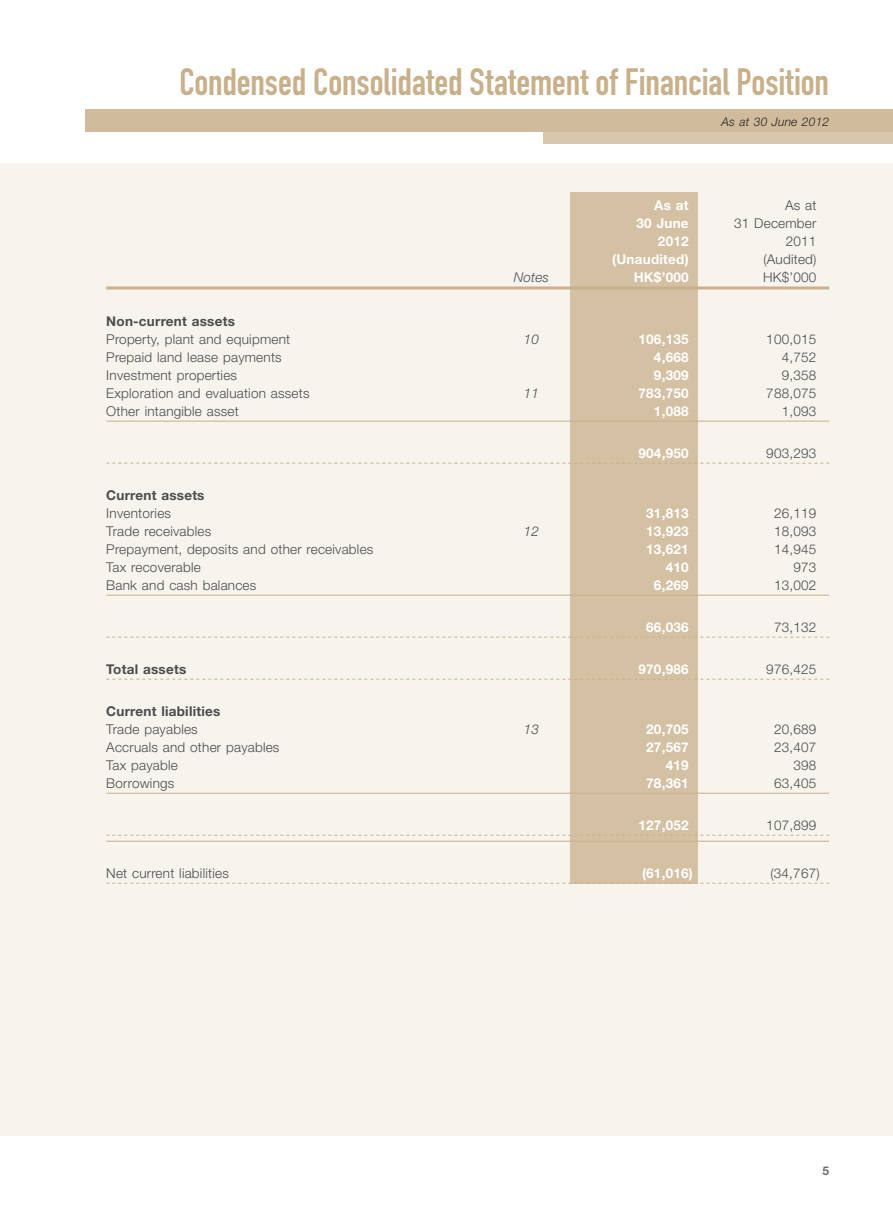
<style>
.page{position:relative;width:893px;height:1212px;background:#fff}
.page>*{position:absolute;margin:0;border:0;box-sizing:border-box;transform-origin:0 0}
.t1{font:37.5px "DIN Engschrift Std";letter-spacing:-.005em;color:#c8b08b}
.t2{font:300 13.5px/18px "Helvetica Neue LT Std";letter-spacing:.015em;color:#4b4c4d}
.t3{font:700 13.5px "Helvetica Neue LT Std";letter-spacing:.015em;color:#fff}
.t4{font:700 13.5px/18px "Helvetica Neue LT Std";letter-spacing:.015em;color:#4b4c4d}
.t5{font:italic 300 13.5px "Helvetica Neue LT Std";letter-spacing:.015em;color:#4b4c4d}
.t6{font:italic 300 12px "Helvetica Neue LT Std";letter-spacing:.015em;color:#231f20}
.s1{font-weight:700}
.s2{font-weight:300}
</style>
<div class="page">
<div style="left:543px;top:132px;width:350px;height:11px;background:#d8c7ae"></div>
<div style="left:85px;top:109px;width:808px;height:23px;background:#d0bc9c"></div>
<div style="left:0;top:163px;width:893px;height:972px;background:#f7f3ed"></div>
<div style="left:570px;top:192px;width:127px;height:691px;background:#d4c1a3"></div>
<hr style="left:106px;top:286px;width:723px;height:3px;background:#c8b08b">
<hr style="left:106px;top:421px;width:723px;height:1px;background:#c8b08b">
<svg style="left:106px;top:463px;width:723px;height:1px"></svg>
<hr style="left:106px;top:595px;width:723px;height:1px;background:#c8b08b">
<svg style="left:106px;top:637px;width:723px;height:1px"></svg>
<svg style="left:106px;top:679px;width:723px;height:1px"></svg>
<hr style="left:106px;top:793px;width:723px;height:1px;background:#c8b08b">
<svg style="left:106px;top:835px;width:723px;height:1px"></svg>
<hr style="left:106px;top:841px;width:723px;height:1px;background:#c8b08b">
<svg style="left:106px;top:883px;width:723px;height:1px"></svg>
<p class="t1" style="left:179px;top:60px;width:651px">Condensed Consolidated Statement of Financial Position</p>
<p class="t6" style="left:721px;top:115px;width:109px">As at 30 June 2012</p>
<p class="t3" style="left:654px;top:197px;width:36px">As at</p>
<p class="t2" style="left:785px;top:196px;width:33px">As at</p>
<p class="t3" style="left:636px;top:215px;width:54px">30 June</p>
<p class="t2" style="left:734px;top:214px;width:84px">31 December</p>
<p class="t3" style="left:658px;top:233px;width:32px">2012</p>
<p class="t2" style="left:786px;top:232px;width:32px">2011</p>
<p class="t3" style="left:612px;top:251px;width:78px">(Unaudited)</p>
<p class="t2" style="left:763px;top:250px;width:55px">(Audited)</p>
<p class="t2" style="left:106px;top:311px;width:185px"><span class="s1">Non-current assets<br></span>Property, plant and equipment</p>
<p class="t5" style="left:514px;top:269px;width:37px">Notes</p>
<p class="t3" style="left:634px;top:269px;width:56px">HK$’000</p>
<p class="t2" style="left:763px;top:268px;width:55px">HK$’000</p>
<p class="t5" style="left:524px;top:331px;width:17px">10</p>
<p class="t3" style="left:638px;top:330px;width:47px">106,135</p>
<p class="t2" style="left:766px;top:329px;width:52px">100,015</p>
<p class="t2" style="left:106px;top:347px;width:177px">Prepaid land lease payments</p>
<p class="t3" style="left:654px;top:348px;width:36px">4,668</p>
<p class="t2" style="left:782px;top:347px;width:36px">4,752</p>
<p class="t2" style="left:106px;top:365px;width:132px">Investment properties</p>
<p class="t3" style="left:654px;top:366px;width:36px">9,309</p>
<p class="t2" style="left:782px;top:365px;width:36px">9,358</p>
<p class="t2" style="left:106px;top:383px;width:205px">Exploration and evaluation assets</p>
<p class="t5" style="left:524px;top:385px;width:17px">11</p>
<p class="t3" style="left:638px;top:384px;width:52px">783,750</p>
<p class="t2" style="left:766px;top:383px;width:52px">788,075</p>
<p class="t2" style="left:106px;top:401px;width:134px">Other intangible asset</p>
<p class="t3" style="left:654px;top:402px;width:36px">1,088</p>
<p class="t2" style="left:782px;top:401px;width:36px">1,093</p>
<p class="t3" style="left:638px;top:444px;width:52px">904,950</p>
<p class="t2" style="left:766px;top:443px;width:52px">903,293</p>
<p class="t4" style="left:106px;top:485px;width:100px">Current assets<br><span class="s2">Inventories</span></p>
<p class="t3" style="left:646px;top:504px;width:44px">31,813</p>
<p class="t2" style="left:774px;top:503px;width:44px">26,119</p>
<p class="t2" style="left:106px;top:521px;width:106px">Trade receivables</p>
<p class="t5" style="left:524px;top:523px;width:17px">12</p>
<p class="t3" style="left:646px;top:522px;width:44px">13,923</p>
<p class="t2" style="left:774px;top:521px;width:44px">18,093</p>
<p class="t2" style="left:106px;top:539px;width:269px">Prepayment, deposits and other receivables</p>
<p class="t3" style="left:646px;top:540px;width:44px">13,621</p>
<p class="t2" style="left:774px;top:539px;width:44px">14,945</p>
<p class="t2" style="left:106px;top:557px;width:96px">Tax recoverable</p>
<p class="t3" style="left:666px;top:558px;width:24px">410</p>
<p class="t2" style="left:793px;top:557px;width:24px">973</p>
<p class="t2" style="left:106px;top:575px;width:152px">Bank and cash balances</p>
<p class="t3" style="left:654px;top:576px;width:36px">6,269</p>
<p class="t2" style="left:774px;top:575px;width:44px">13,002</p>
<p class="t3" style="left:646px;top:618px;width:44px">66,036</p>
<p class="t2" style="left:774px;top:617px;width:44px">73,132</p>
<p class="t4" style="left:106px;top:659px;width:82px">Total assets</p>
<p class="t3" style="left:638px;top:660px;width:52px">970,986</p>
<p class="t2" style="left:766px;top:659px;width:52px">976,425</p>
<p class="t4" style="left:106px;top:701px;width:116px">Current liabilities<br><span class="s2">Trade payables</span></p>
<p class="t5" style="left:524px;top:721px;width:17px">13</p>
<p class="t3" style="left:646px;top:720px;width:40px">20,705</p>
<p class="t2" style="left:774px;top:719px;width:44px">20,689</p>
<p class="t2" style="left:106px;top:737px;width:175px">Accruals and other payables</p>
<p class="t3" style="left:646px;top:738px;width:44px">27,567</p>
<p class="t2" style="left:774px;top:737px;width:44px">23,407</p>
<p class="t2" style="left:106px;top:755px;width:73px">Tax payable</p>
<p class="t3" style="left:666px;top:756px;width:24px">419</p>
<p class="t2" style="left:793px;top:755px;width:24px">398</p>
<p class="t2" style="left:106px;top:773px;width:70px">Borrowings</p>
<p class="t3" style="left:646px;top:774px;width:44px">78,361</p>
<p class="t2" style="left:774px;top:773px;width:44px">63,405</p>
<p class="t3" style="left:638px;top:816px;width:52px">127,052</p>
<p class="t2" style="left:766px;top:815px;width:52px">107,899</p>
<p class="t2" style="left:106px;top:863px;width:124px">Net current liabilities</p>
<p class="t3" style="left:642px;top:864px;width:52px">(61,016)</p>
<p class="t2" style="left:770px;top:863px;width:51px">(34,767 )</p>
</div>
